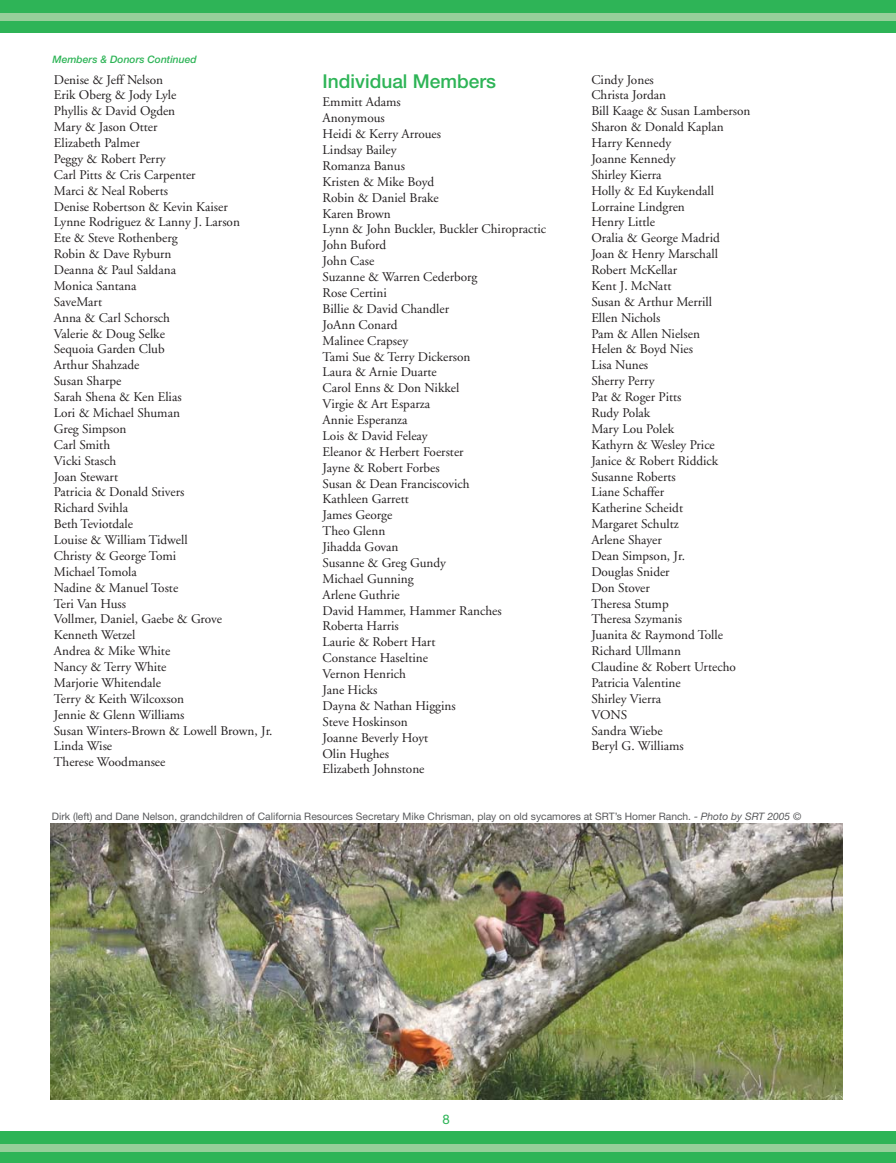
<style>
.page{position:relative;width:896px;height:1163px;background:#fff}
.page>*{position:absolute;margin:0;border:0;box-sizing:border-box;transform-origin:0 0}
.t1{font:500 19.07px "Helvetica Neue";color:#2eb457}
.t2{font:13.3px/15.9px "Adobe Garamond";color:#231f20}
.t3{font:13.3px "Helvetica Neue";color:#2eb457}
.t4{font:10.33px "Helvetica Neue";color:#58595b}
.t5{font:italic 500 10.33px "Helvetica Neue";color:#2eb457}
.s1{font-style:italic}
</style>
<div class="page">
<div style="left:0;top:0;width:896px;height:33px;background:#2eb457"></div>
<div style="left:0;top:13px;width:896px;height:8px;background:#96cf9a"></div>
<div style="left:0;top:1131px;width:896px;height:32px;background:#2eb457"></div>
<div style="left:0;top:1144px;width:896px;height:8px;background:#96cf9a"></div>
<img style="left:50px;top:824px;width:793px;height:275px">
<p class="t5" style="left:53px;top:55px;width:146px">Members &amp; Donors Continued</p>
<p class="t2" style="left:54px;top:73px;width:220px">Denise &amp; Jeff Nelson<br>Erik Oberg &amp; Jody Lyle<br>Phyllis &amp; David Ogden<br>Mary &amp; Jason Otter<br>Elizabeth Palmer<br>Peggy &amp; Robert Perry<br>Carl Pitts &amp; Cris Carpenter<br>Marci &amp; Neal Roberts<br>Denise Robertson &amp; Kevin Kaiser<br>Lynne Rodriguez &amp; Lanny J. Larson<br>Ete &amp; Steve Rothenberg<br>Robin &amp; Dave Ryburn<br>Deanna &amp; Paul Saldana<br>Monica Santana<br>SaveMart<br>Anna &amp; Carl Schorsch<br>Valerie &amp; Doug Selke<br>Sequoia Garden Club<br>Arthur Shahzade<br>Susan Sharpe<br>Sarah Shena &amp; Ken Elias<br>Lori &amp; Michael Shuman<br>Greg Simpson<br>Carl Smith<br>Vicki Stasch<br>Joan Stewart<br>Patricia &amp; Donald Stivers<br>Richard Svihla<br>Beth Teviotdale<br>Louise &amp; William Tidwell<br>Christy &amp; George Tomi<br>Michael Tomola<br>Nadine &amp; Manuel Toste<br>Teri Van Huss<br>Vollmer, Daniel, Gaebe &amp; Grove<br>Kenneth Wetzel<br>Andrea &amp; Mike White<br>Nancy &amp; Terry White<br>Marjorie Whitendale<br>Terry &amp; Keith Wilcoxson<br>Jennie &amp; Glenn Williams<br>Susan Winters-Brown &amp; Lowell Brown, Jr.<br>Linda Wise<br>Therese Woodmansee</p>
<h1 class="t1" style="left:323px;top:74px;width:175px">Individual Members</h1>
<p class="t2" style="left:323px;top:96px;width:225px">Emmitt Adams<br>Anonymous<br>Heidi &amp; Kerry Arroues<br>Lindsay Bailey<br>Romanza Banus<br>Kristen &amp; Mike Boyd<br>Robin &amp; Daniel Brake<br>Karen Brown<br>Lynn &amp; John Buckler, Buckler Chiropractic<br>John Buford<br>John Case<br>Suzanne &amp; Warren Cederborg<br>Rose Certini<br>Billie &amp; David Chandler<br>JoAnn Conard<br>Malinee Crapsey<br>Tami Sue &amp; Terry Dickerson<br>Laura &amp; Arnie Duarte<br>Carol Enns &amp; Don Nikkel<br>Virgie &amp; Art Esparza<br>Annie Esperanza<br>Lois &amp; David Feleay<br>Eleanor &amp; Herbert Foerster<br>Jayne &amp; Robert Forbes<br>Susan &amp; Dean Franciscovich<br>Kathleen Garrett<br>James George<br>Theo Glenn<br>Jihadda Govan<br>Susanne &amp; Greg Gundy<br>Michael Gunning<br>Arlene Guthrie<br>David Hammer, Hammer Ranches<br>Roberta Harris<br>Laurie &amp; Robert Hart<br>Constance Haseltine<br>Vernon Henrich<br>Jane Hicks<br>Dayna &amp; Nathan Higgins<br>Steve Hoskinson<br>Joanne Beverly Hoyt<br>Olin Hughes<br>Elizabeth Johnstone</p>
<p class="t2" style="left:591px;top:73px;width:161px">Cindy Jones<br>Christa Jordan<br>Bill Kaage &amp; Susan Lamberson<br>Sharon &amp; Donald Kaplan<br>Harry Kennedy<br>Joanne Kennedy<br>Shirley Kierra<br>Holly &amp; Ed Kuykendall<br>Lorraine Lindgren<br>Henry Little<br>Oralia &amp; George Madrid<br>Joan &amp; Henry Marschall<br>Robert McKellar<br>Kent J. McNatt<br>Susan &amp; Arthur Merrill<br>Ellen Nichols<br>Pam &amp; Allen Nielsen<br>Helen &amp; Boyd Nies<br>Lisa Nunes<br>Sherry Perry<br>Pat &amp; Roger Pitts<br>Rudy Polak<br>Mary Lou Polek<br>Kathyrn &amp; Wesley Price<br>Janice &amp; Robert Riddick<br>Susanne Roberts<br>Liane Schaffer<br>Katherine Scheidt<br>Margaret Schultz<br>Arlene Shayer<br>Dean Simpson, Jr.<br>Douglas Snider<br>Don Stover<br>Theresa Stump<br>Theresa Szymanis<br>Juanita &amp; Raymond Tolle<br>Richard Ullmann<br>Claudine &amp; Robert Urtecho<br>Patricia Valentine<br>Shirley Vierra<br>VONS<br>Sandra Wiebe<br>Beryl G. Williams</p>
<p class="t4" style="left:52px;top:812px;width:751px">Dirk (left) and Dane Nelson, grandchildren of California Resources Secretary Mike Chrisman, play on old sycamores at SRT’s Homer Ranch. <span class="s1">- Photo by SRT 2005 ©</span></p>
<p class="t3" style="left:443px;top:1114px;width:9px">8</p>
</div>
